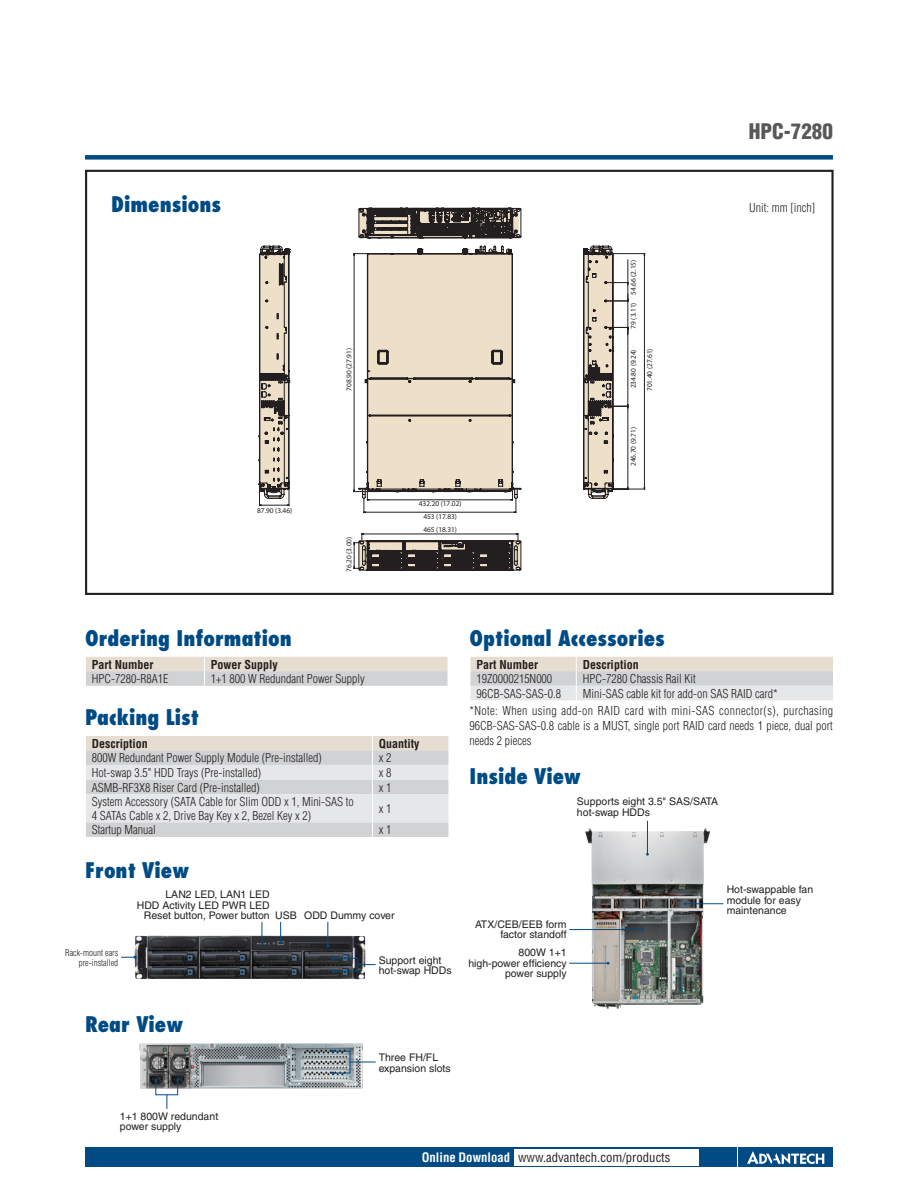
<style>
.page{position:relative;width:918px;height:1188px;background:#fff}
.page>*{position:absolute;margin:0;border:0;box-sizing:border-box;transform-origin:0 0}
.DS_Paragraph_Header{font:800 condensed 21px "Futura";color:#004b84}
.DS_Headline-1P{font:900 condensed 21px "Helvetica";color:#57585a}
.t1{font:condensed 12.75px "Helvetica";color:#231f20}
.DS_Tab-data{font:300 condensed 12px/13.5px "Helvetica";color:#231f20}
.DS_Body_Text{font:300 condensed 12px/15px "Helvetica";color:#231f20;text-align:justify}
.DS_Tab-data_bold{font:700 condensed 12px "Helvetica";color:#231f20}
.DS_photo_text{font:10.5px/10.4px "Helvetica";color:#231f20}
.DS_photo_text-top{font:300 condensed 9px/10.4px "Helvetica";color:#231f20;text-align:right}
.t2{font:7.35px "Myriad Pro";color:#231f20}
.s1{font-weight:700;color:#fff}
</style>
<div class="page">
<div style="left:85px;top:155px;width:748px;height:5px;background:#004b84"></div>
<div style="left:85px;top:1147px;width:651px;height:20px;background:#004b84"></div>
<div style="left:738px;top:1147px;width:95px;height:20px;background:#004b84"></div>
<svg style="left:747px;top:1151px;width:77px;height:13px"></svg>
<div style="left:514px;top:1149px;width:184px;height:16px;background:#fff"></div>
<div style="left:85px;top:170px;width:749px;height:425px;background:#fff;border:2px solid #231f20"></div>
<svg style="left:86px;top:657px;width:362px;height:29px;background:#dbd7d2"></svg>
<svg style="left:86px;top:736px;width:363px;height:101px;background:#dddcdc"></svg>
<svg style="left:470px;top:657px;width:363px;height:43px;background:#dfdcd9"></svg>
<svg style="left:353px;top:245px;width:169px;height:326px;background:#d2c8bb"></svg>
<svg style="left:583px;top:245px;width:62px;height:254px"></svg>
<svg style="left:259px;top:245px;width:31px;height:262px;background:#b0a698"></svg>
<svg style="left:358px;top:207px;width:164px;height:32px;background:#534d4a"></svg>
<img style="left:134px;top:935px;width:232px;height:44px">
<svg style="left:260px;top:922px;width:3px;height:23px"></svg>
<svg style="left:279px;top:922px;width:3px;height:22px"></svg>
<svg style="left:326px;top:922px;width:3px;height:26px"></svg>
<div style="left:332px;top:958px;width:26px;height:14px;border:1px solid #004b84"></div>
<svg style="left:358px;top:964px;width:18px;height:1px"></svg>
<img style="left:139px;top:1043px;width:224px;height:46px">
<div style="left:332px;top:1051px;width:18px;height:22px;border:1px solid #004b84"></div>
<div style="left:155px;top:1080px;width:23px;height:15px;border:1px solid #004b84"></div>
<svg style="left:350px;top:1062px;width:26px;height:1px"></svg>
<svg style="left:167px;top:1095px;width:1px;height:14px"></svg>
<img style="left:585px;top:828px;width:125px;height:181px">
<hr style="left:647px;top:821px;width:1px;height:33px;background:#004b84">
<hr style="left:685px;top:903px;width:38px;height:1px;background:#004b84">
<hr style="left:569px;top:929px;width:74px;height:1px;background:#004b84">
<hr style="left:569px;top:963px;width:39px;height:1px;background:#004b84">
<svg style="left:121px;top:956px;width:15px;height:3px"></svg>
<p class="DS_Headline-1P" style="left:749px;top:119px;width:86px">HPC-7280</p>
<h1 class="DS_Paragraph_Header" style="left:111px;top:191px;width:111px">Dimensions</h1>
<p class="DS_Body_Text" style="left:749px;top:201px;width:67px">Unit: mm [inch]</p>
<p class="t2" style="left:257px;top:506px;width:37px">87.90 (3.46)</p>
<p class="t2" style="left:629px;top:295px;width:37px;rotate:-90deg">54.66 (2.15)</p>
<p class="t2" style="left:629px;top:329px;width:28px;rotate:-90deg">79 (3.11)</p>
<p class="t2" style="left:629px;top:388px;width:40px;rotate:-90deg">234.80 (9.24)</p>
<p class="t2" style="left:629px;top:466px;width:40px;rotate:-90deg">246.70 (9.71)</p>
<p class="t2" style="left:345px;top:391px;width:44px;rotate:-90deg">708.90 (27.91)</p>
<p class="t2" style="left:645px;top:391px;width:44px;rotate:-90deg">701.40 (27.61)</p>
<p class="t2" style="left:419px;top:499px;width:44px">432.20 (17.02)</p>
<p class="t2" style="left:423px;top:512px;width:35px">453 (17.83)</p>
<p class="t2" style="left:345px;top:572px;width:37px;rotate:-90deg">76.20 (3.00)</p>
<p class="t2" style="left:423px;top:525px;width:35px">465 (18.31)</p>
<p class="DS_Paragraph_Header" style="left:85px;top:625px;width:208px">Ordering Information</p>
<p class="DS_Tab-data_bold" style="left:92px;top:657px;width:63px">Part Number</p>
<p class="DS_Tab-data_bold" style="left:211px;top:657px;width:69px">Power Supply</p>
<p class="DS_Tab-data" style="left:92px;top:672px;width:78px">HPC-7280-R8A1E</p>
<p class="DS_Tab-data" style="left:211px;top:672px;width:155px">1+1 800 W Redundant Power Supply</p>
<p class="DS_Paragraph_Header" style="left:85px;top:704px;width:116px">Packing List</p>
<p class="DS_Tab-data_bold" style="left:92px;top:736px;width:57px">Description</p>
<p class="DS_Tab-data_bold" style="left:379px;top:736px;width:42px">Quantity</p>
<p class="DS_Tab-data" style="left:92px;top:751px;width:231px">800W Redundant Power Supply Module (Pre-installed)</p>
<p class="DS_Tab-data" style="left:379px;top:751px;width:14px">x 2</p>
<p class="DS_Tab-data" style="left:92px;top:766px;width:171px">Hot-swap 3.5" HDD Trays (Pre-installed)</p>
<p class="DS_Tab-data" style="left:379px;top:766px;width:14px">x 8</p>
<p class="DS_Tab-data" style="left:92px;top:780px;width:169px">ASMB-RF3X8 Riser Card (Pre-installed)</p>
<p class="DS_Tab-data" style="left:379px;top:780px;width:14px">x 1</p>
<p class="DS_Tab-data" style="left:92px;top:795px;width:264px">System Accessory (SATA Cable for Slim ODD x 1, Mini-SAS to<br>4 SATAs Cable x 2, Drive Bay Key x 2, Bezel Key x 2)</p>
<p class="DS_Tab-data" style="left:379px;top:802px;width:14px">x 1</p>
<p class="DS_Tab-data" style="left:92px;top:823px;width:65px">Startup Manual</p>
<p class="DS_Tab-data" style="left:379px;top:823px;width:14px">x 1</p>
<p class="DS_Paragraph_Header" style="left:85px;top:857px;width:106px">Front View</p>
<p class="DS_photo_text" style="left:165px;top:889px;width:106px">LAN2 LED, LAN1 LED</p>
<p class="DS_photo_text" style="left:137px;top:900px;width:135px">HDD Activity LED PWR LED</p>
<p class="DS_photo_text" style="left:144px;top:910px;width:128px">Reset button, Power button</p>
<p class="DS_photo_text" style="left:275px;top:910px;width:23px">USB</p>
<p class="DS_photo_text" style="left:304px;top:910px;width:92px">ODD Dummy cover</p>
<p class="DS_photo_text" style="left:379px;top:955px;width:64px">Support eight</p>
<p class="DS_photo_text" style="left:379px;top:965px;width:75px">hot-swap HDDs</p>
<p class="DS_Paragraph_Header" style="left:85px;top:1011px;width:100px">Rear View</p>
<p class="DS_photo_text" style="left:379px;top:1052px;width:74px">Three FH/FL expansion slots</p>
<p class="DS_photo_text" style="left:120px;top:1111px;width:100px">1+1 800W redundant power supply</p>
<p class="DS_photo_text-top" style="left:65px;top:947px;width:54px">Rack-mount ears pre-installed</p>
<p class="DS_Paragraph_Header" style="left:470px;top:625px;width:197px">Optional Accessories</p>
<p class="DS_Tab-data_bold" style="left:476px;top:657px;width:63px">Part Number</p>
<p class="DS_Tab-data_bold" style="left:583px;top:657px;width:57px">Description</p>
<p class="DS_Tab-data" style="left:476px;top:672px;width:77px">19Z0000215N000</p>
<p class="DS_Tab-data" style="left:583px;top:672px;width:115px">HPC-7280 Chassis Rail Kit</p>
<p class="DS_Tab-data" style="left:476px;top:687px;width:86px">96CB-SAS-SAS-0.8</p>
<p class="DS_Tab-data" style="left:583px;top:687px;width:197px">Mini-SAS cable kit for add-on SAS RAID card*</p>
<p class="DS_Body_Text" style="left:470px;top:703px;width:365px">*Note: When using add-on RAID card with mini-SAS connector(s), purchasing 96CB-SAS-SAS-0.8 cable is a MUST, single port RAID card needs 1 piece, dual port needs 2 pieces</p>
<p class="DS_Paragraph_Header" style="left:470px;top:763px;width:113px">Inside View</p>
<p class="DS_photo_text" style="left:577px;top:797px;width:143px">Supports eight 3.5" SAS/SATA hot-swap HDDs</p>
<p class="DS_photo_text" style="left:475px;top:919px;width:93px;text-align:right">ATX/CEB/EEB form factor standoff</p>
<p class="DS_photo_text" style="left:468px;top:947px;width:100px;text-align:right">800W 1+1 high-power efficiency power supply</p>
<p class="DS_photo_text" style="left:727px;top:885px;width:88px">Hot-swappable fan module for easy maintenance</p>
<p class="t1" style="left:422px;top:1150px;width:250px"><span class="s1">Online Download</span> www.advantech.com/products</p>
</div>
